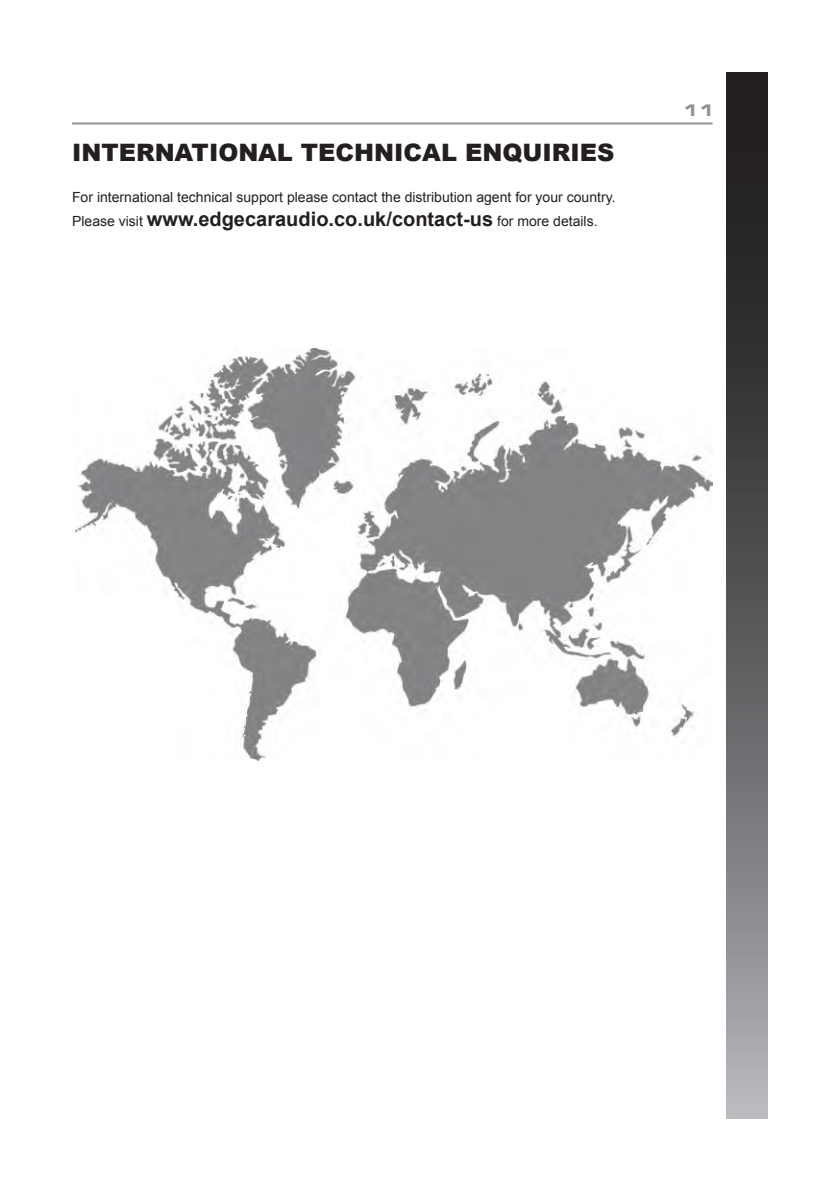
<style>
.page{position:relative;width:840px;height:1191px;background:#fff}
.page>*{position:absolute;margin:0;border:0;box-sizing:border-box;transform-origin:0 0}
.t1{font:900 24px "Arial";color:#231f20}
.t2{font:700 20px "Arial";color:#231f20}
.t3{font:16px "Eurostile LT Std Bold Ex 2";color:#939598}
.t4{font:14px "Arial";color:#231f20}
.s1{font-weight:400;font-size:14px}
</style>
<div class="page">
<svg style="left:726px;top:73px;width:41px;height:1045px;background:#5b5b5d"></svg>
<hr style="left:72px;top:122px;width:640px;height:2px;background:#939598">
<img style="left:75px;top:348px;width:637px;height:412px">
<p class="t1" style="left:72px;top:135px;width:543px">INTERNATIONAL TECHNICAL ENQUIRIES</p>
<p class="t4" style="left:72px;top:188px;width:544px">For international technical support please contact the distribution agent for your country.</p>
<p class="t2" style="left:72px;top:205px;width:526px"><span class="s1">Please visit</span> www.edgecaraudio.co.uk/contact-us <span class="s1">for more details.</span></p>
<p class="t3" style="left:682px;top:99px;width:33px">11</p>
</div>
